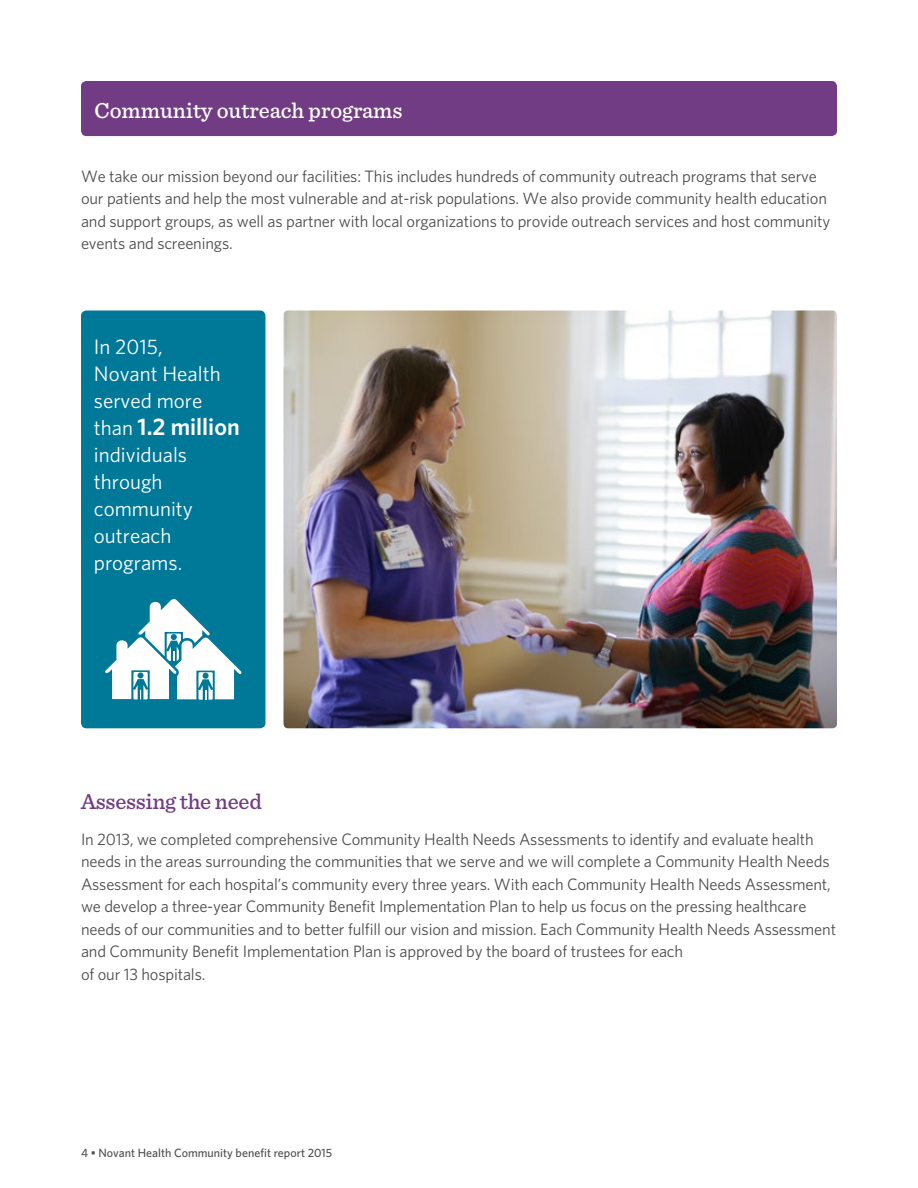
<style>
.page{position:relative;width:918px;height:1188px;background:#fff}
.page>*{position:absolute;margin:0;border:0;box-sizing:border-box;transform-origin:0 0}
.t1{font:600 24px "Whitney";color:#fff}
.t2{font:500 22.5px "Sentinel";color:#fff}
.t3{font:500 22.5px "Sentinel";letter-spacing:-.01em;color:#713c83}
.t4{font:21px/27px "Whitney";color:#fff}
.t5{font:16.5px/22.5px "Whitney";letter-spacing:-.01em;color:#4d4d4f}
.t6{font:500 12px "Whitney";color:#4d4d4f}
.s1{font-weight:400;font-size:21px}
</style>
<div class="page">
<div style="left:81px;top:81px;width:756px;height:55px;background:#713c83;border-radius:5px"></div>
<div style="left:81px;top:310px;width:184px;height:418px;background:#007897;border-radius:5px"></div>
<img style="left:284px;top:310px;width:553px;height:418px">
<svg style="left:105px;top:598px;width:137px;height:102px"></svg>
<h2 class="t2" style="left:94px;top:93px;width:309px">Community outreach programs</h2>
<p class="t5" style="left:81px;top:164px;width:751px">We take our mission beyond our facilities: This includes hundreds of community outreach programs that serve our patients and help the most vulnerable and at-risk populations. We also provide community health education and support groups, as well as partner with local organizations to provide outreach services and host community events and screenings.</p>
<p class="t4" style="left:94px;top:333px;width:128px">In 2015,<br>Novant Health served more</p>
<h1 class="t1" style="left:94px;top:411px;width:147px"><span class="s1">than</span> 1.2 million</h1>
<p class="t4" style="left:94px;top:441px;width:101px">individuals through community outreach programs.</p>
<h2 class="t3" style="left:81px;top:784px;width:182px">Assessing the need</h2>
<p class="t5" style="left:81px;top:827px;width:757px">In 2013, we completed comprehensive Community Health Needs Assessments to identify and evaluate health needs in the areas surrounding the communities that we serve and we will complete a Community Health Needs Assessment for each hospital’s community every three years. With each Community Health Needs Assessment, we develop a three-year Community Benefit Implementation Plan to help us focus on the pressing healthcare needs of our communities and to better fulfill our vision and mission. Each Community Health Needs Assessment and Community Benefit Implementation Plan is approved by the board of trustees for each<br>of our 13 hospitals.</p>
<p class="t6" style="left:81px;top:1144px;width:253px">4 • Novant Health Community benefit report 2015</p>
</div>
